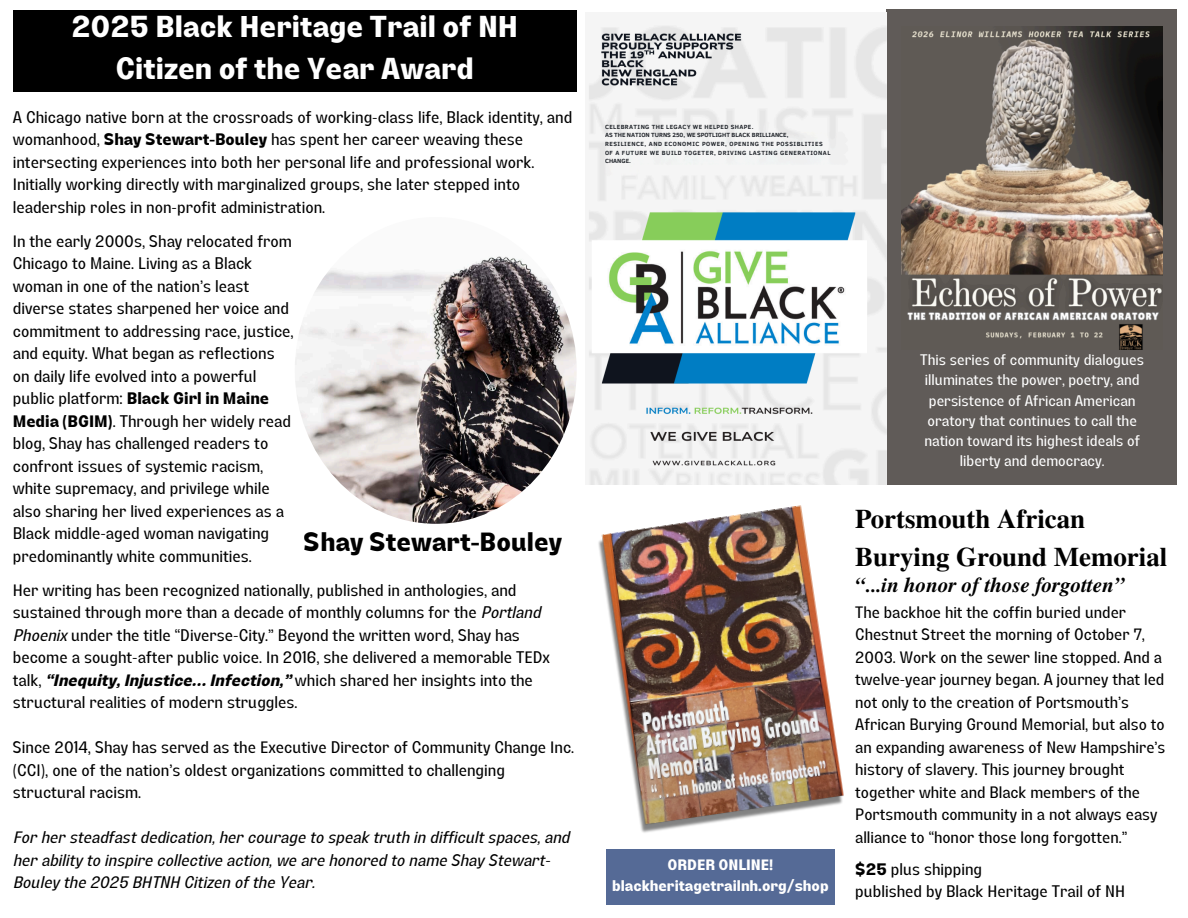
<style>
.page{position:relative;width:1188px;height:918px;background:#fff}
.page>*{position:absolute;margin:0;border:0;box-sizing:border-box;transform-origin:0 0}
.t1{font:700 30px/41.7px "Lazord";color:#fff;text-align:center}
.t2{font:700 26.85px/37.3px "Te X Gyre Termes";color:#000}
.t3{font:700 26.1px "Lazord";color:#000}
.t4{font:italic 700 21px "Te X Gyre Termes";color:#000}
.t5{font:16.5px/22.5px "Lazord";color:#000}
.t6{font:italic 16.5px/22.5px "Lazord";color:#000}
.t7{font:16.2px/22.5px "Lazord";color:#000}
.t8{font:15px/20.2px "Lazord";color:#fff;text-align:center}
.t9{font:700 15px/20.2px "Lazord";color:#fff;text-align:center}
.t10{font:700 6.15px/8.7px "Clear Sans";letter-spacing:.08em;color:#21252b}
.s1{font-weight:700}
.s2{font-style:italic}
.s3{font-weight:700;font-style:italic}
</style>
<div class="page">
<div style="left:13px;top:10px;width:564px;height:82px;background:#000"></div>
<img style="left:295px;top:256px;width:282px;height:268px">
<div style="left:886px;top:10px;width:291px;height:474px;background:#605b58"></div>
<img style="left:902px;top:26px;width:261px;height:323px">
<img style="left:588px;top:25px;width:298px;height:460px">
<img style="left:598px;top:505px;width:246px;height:328px">
<div style="left:606px;top:849px;width:229px;height:56px;background:#556a96"></div>
<h1 class="t1" style="left:71px;top:10px;width:448px">2025 Black Heritage Trail of NH<br>Citizen of the Year Award</h1>
<h5 class="t5" style="left:13px;top:108px;width:561px">A Chicago native born at the crossroads of working-class life, Black identity, and womanhood, <span class="s1">Shay Stewart-Bouley</span> has spent her career weaving these intersecting experiences into both her personal life and professional work.<br>Initially working directly with marginalized groups, she later stepped into leadership roles in non-profit administration.</h5>
<h5 class="t5" style="left:13px;top:232px;width:282px">In the early 2000s, Shay relocated from Chicago to Maine. Living as a Black woman in one of the nation’s least diverse states sharpened her voice and commitment to addressing race, justice, and equity. What began as reflections on daily life evolved into a powerful public platform: <span class="s1">Black Girl in Maine Media (BGIM)</span>. Through her widely read blog, Shay has challenged readers to confront issues of systemic racism, white supremacy, and privilege while also sharing her lived experiences as a Black middle-aged woman navigating predominantly white communities.</h5>
<h3 class="t3" style="left:304px;top:532px;width:260px">Shay Stewart-Bouley</h3>
<h5 class="t5" style="left:13px;top:581px;width:539px">Her writing has been recognized nationally, published in anthologies, and sustained through more than a decade of monthly columns for the <span class="s2">Portland Phoenix</span> under the title “Diverse-City.” Beyond the written word, Shay has become a sought-after public voice. In 2016, she delivered a memorable TEDx talk, <span class="s3">“Inequity, Injustice… Infection,”</span> which shared her insights into the structural realities of modern struggles.</h5>
<h5 class="t5" style="left:13px;top:738px;width:563px">Since 2014, Shay has served as the Executive Director of Community Change Inc. (CCI), one of the nation’s oldest organizations committed to challenging structural racism.</h5>
<h5 class="t6" style="left:13px;top:828px;width:558px">For her steadfast dedication, her courage to speak truth in difficult spaces, and her ability to inspire collective action, we are honored to name Shay Stewart-<br>Bouley the 2025 BHTNH Citizen of the Year.</h5>
<p class="t10" style="left:605px;top:122px;width:227px">CELEBRATING THE LEGACY WE HELPED SHAPE.<br>AS THE NATION TURNS 250, WE SPOTLIGHT BLACK BRILLIANCE, RESILIENCE, AND ECONOMIC POWER, OPENING THE POSSIBLITIES OF A FUTURE WE BUILD TOGETER, DRIVING LASTING GENERATIONAL CHANGE.</p>
<h4 class="t9" style="left:612px;top:857px;width:218px">ORDER ONLINE! blackheritagetrailnh.org/shop</h4>
<h5 class="t8" style="left:920px;top:352px;width:225px">This series of community dialogues illuminates the power, poetry, and persistence of African American oratory that continues to call the nation toward its highest ideals of liberty and democracy.</h5>
<h2 class="t2" style="left:855px;top:499px;width:314px">Portsmouth African<br>Burying Ground Memorial</h2>
<h3 class="t4" style="left:855px;top:569px;width:271px">“...in honor of those forgotten”</h3>
<h5 class="t7" style="left:855px;top:603px;width:312px">The backhoe hit the coffin buried under Chestnut Street the morning of October 7, 2003. Work on the sewer line stopped. And a twelve-year journey began. A journey that led not only to the creation of Portsmouth’s African Burying Ground Memorial, but also to an expanding awareness of New Hampshire’s history of slavery. This journey brought together white and Black members of the Portsmouth community in a not always easy alliance to “honor those long forgotten.”</h5>
<h5 class="t5" style="left:855px;top:860px;width:271px"><span class="s1">$25</span> plus shipping<br>published by Black Heritage Trail of NH</h5>
</div>
